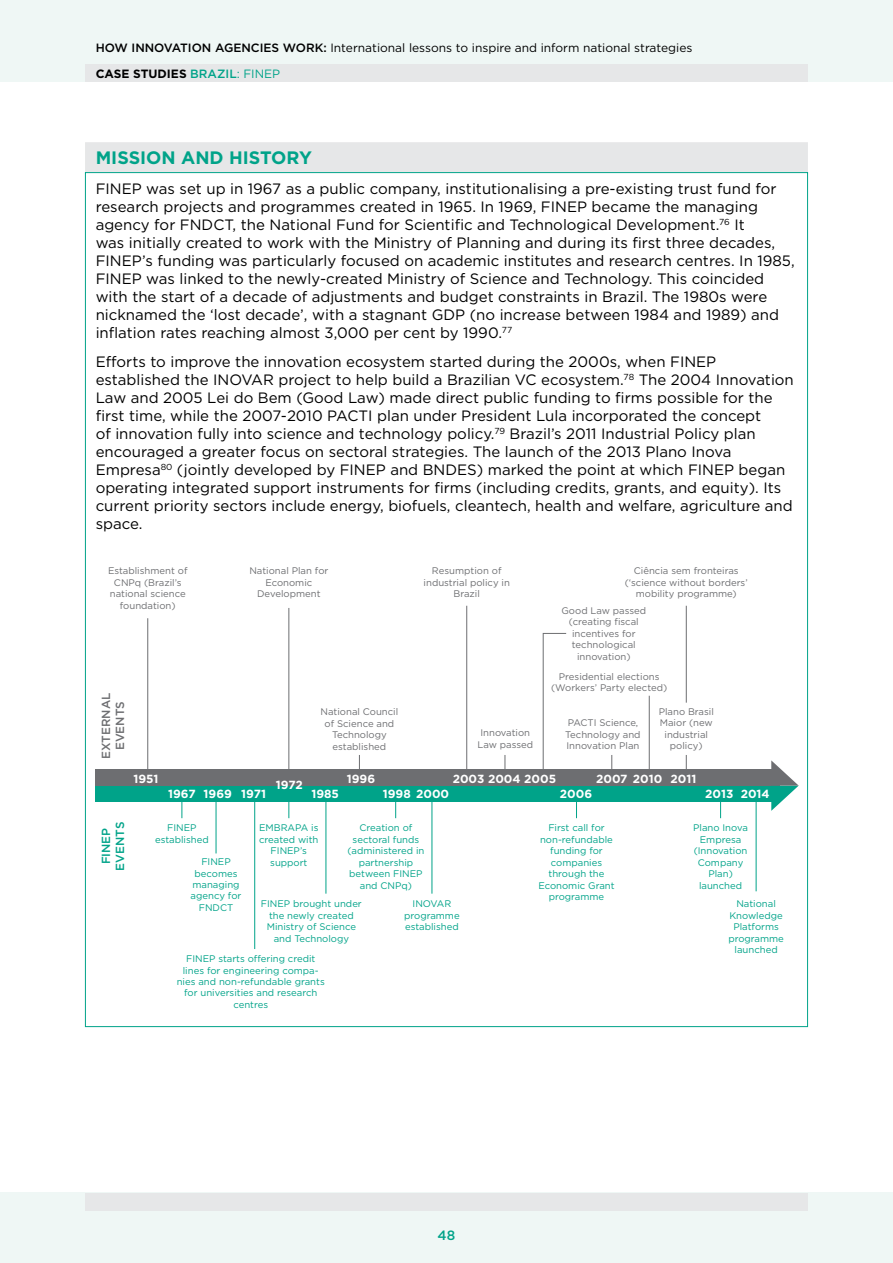
<style>
.page{position:relative;width:893px;height:1263px;background:#fff}
.page>*{position:absolute;margin:0;border:0;box-sizing:border-box;transform-origin:0 0}
.t1{font:700 18px "Gotham HTF";color:#00a389}
.t2{font:15px/18px "Gotham HTF";color:#000}
.t3{font:500 13.5px "Gotham HTF";color:#00a389}
.t4{font:12px/25px "Gotham HTF";color:#000}
.t5{font:700 11.7px "Gotham HTF";color:#fff}
.t6{font:500 11.7px/14.1px "Gotham HTF";color:#6d6e71;text-align:center}
.t7{font:500 11.7px/14.1px "Gotham HTF";color:#00a389;text-align:center}
.t8{font:9.6px/11.4px "Gotham HTF";color:#00a389;text-align:center}
.t9{font:9.6px/11.4px "Gotham HTF";color:#6d6e71;text-align:center}
.s1{font-weight:500}
.s2{font-weight:700}
.s3{font-weight:500;color:#00a389}
.s4{color:#00a389}
</style>
<div class="page">
<div style="left:0;top:0;width:893px;height:81px;background:#eff7f5"></div>
<div style="left:85px;top:64px;width:723px;height:17px;background:#e6e7e8"></div>
<div style="left:0;top:1193px;width:893px;height:70px;background:#eff7f5"></div>
<div style="left:85px;top:1193px;width:723px;height:17px;background:#e6e7e8"></div>
<div style="left:85px;top:142px;width:723px;height:30px;background:#e6e7e8"></div>
<hr style="left:181px;top:783px;width:1px;height:35px;background:#00a389">
<hr style="left:288px;top:783px;width:1px;height:35px;background:#00a389">
<hr style="left:395px;top:783px;width:1px;height:35px;background:#00a389">
<hr style="left:576px;top:783px;width:1px;height:35px;background:#00a389">
<hr style="left:720px;top:783px;width:1px;height:35px;background:#00a389">
<hr style="left:756px;top:783px;width:1px;height:108px;background:#00a389">
<hr style="left:254px;top:791px;width:1px;height:158px;background:#00a389">
<hr style="left:216px;top:797px;width:1px;height:56px;background:#00a389">
<hr style="left:325px;top:799px;width:1px;height:95px;background:#00a389">
<hr style="left:431px;top:799px;width:1px;height:95px;background:#00a389">
<svg style="left:686px;top:755px;width:1px;height:14px"></svg>
<hr style="left:686px;top:606px;width:1px;height:97px;background:#6d6e71">
<svg style="left:542px;top:633px;width:25px;height:136px"></svg>
<hr style="left:147px;top:618px;width:1px;height:165px;background:#6d6e71">
<hr style="left:288px;top:608px;width:1px;height:175px;background:#6d6e71">
<hr style="left:466px;top:606px;width:1px;height:175px;background:#6d6e71">
<hr style="left:649px;top:696px;width:1px;height:87px;background:#6d6e71">
<svg style="left:359px;top:755px;width:1px;height:14px"></svg>
<svg style="left:504px;top:755px;width:1px;height:14px"></svg>
<svg style="left:611px;top:755px;width:1px;height:14px"></svg>
<div style="left:96px;top:769px;width:684px;height:33px;background:#00a389"></div>
<div style="left:96px;top:769px;width:684px;height:17px;background:#6d6e71"></div>
<svg style="left:771px;top:760px;width:28px;height:51px"></svg>
<p class="t4" style="left:96px;top:36px;width:598px"><span class="s1">HOW INNOVATION AGENCIES WORK:</span> International lessons to inspire and inform national strategies<br><span class="s2">CASE STUDIES</span> <span class="s3">BRAZIL</span><span class="s4">: FINEP</span></p>
<p class="t1" style="left:96px;top:147px;width:218px">MISSION AND HISTORY</p>
<p class="t2" style="left:96px;top:180px;width:701px">FINEP was set up in 1967 as a public company, institutionalising a pre-existing trust fund for research projects and programmes created in 1965. In 1969, FINEP became the managing agency for FNDCT, the National Fund for Scientific and Technological Development.<sup>76</sup> It<br>was initially created to work with the Ministry of Planning and during its first three decades, FINEP’s funding was particularly focused on academic institutes and research centres. In 1985, FINEP was linked to the newly-created Ministry of Science and Technology. This coincided with the start of a decade of adjustments and budget constraints in Brazil. The 1980s were nicknamed the ‘lost decade’, with a stagnant GDP (no increase between 1984 and 1989) and inflation rates reaching almost 3,000 per cent by 1990.<sup>77</sup></p>
<p class="t2" style="left:96px;top:353px;width:700px">Efforts to improve the innovation ecosystem started during the 2000s, when FINEP established the INOVAR project to help build a Brazilian VC ecosystem.<sup>78</sup> The 2004 Innovation Law and 2005 Lei do Bem (Good Law) made direct public funding to firms possible for the first time, while the 2007-2010 PACTI plan under President Lula incorporated the concept<br>of innovation fully into science and technology policy.<sup>79</sup> Brazil’s 2011 Industrial Policy plan encouraged a greater focus on sectoral strategies. The launch of the 2013 Plano Inova Empresa<sup>80</sup> (jointly developed by FINEP and BNDES) marked the point at which FINEP began operating integrated support instruments for firms (including credits, grants, and equity). Its current priority sectors include energy, biofuels, cleantech, health and welfare, agriculture and space.</p>
<p class="t9" style="left:108px;top:565px;width:81px">Establishment of<br>CNPq (Brazil’s national science foundation)</p>
<p class="t9" style="left:249px;top:565px;width:81px">National Plan for<br>Economic<br>Development</p>
<p class="t9" style="left:424px;top:565px;width:88px">Resumption of industrial policy in<br>Brazil</p>
<p class="t9" style="left:625px;top:565px;width:124px">Ciência sem fronteiras (‘science without borders’ mobility programme)</p>
<p class="t9" style="left:561px;top:604px;width:86px">Good Law passed (creating fiscal incentives for technological innovation)</p>
<p class="t6" style="left:99px;top:759px;width:68px;rotate:-90deg">EXTERNAL<br>EVENTS</p>
<p class="t9" style="left:551px;top:670px;width:118px">Presidential elections (Workers’ Party elected)</p>
<p class="t9" style="left:321px;top:706px;width:79px">National Council of Science and<br>Technology established</p>
<p class="t9" style="left:565px;top:717px;width:77px;text-align:left">PACTI Science,<br>Technology and<br>Innovation Plan</p>
<p class="t9" style="left:659px;top:705px;width:57px">Plano Brasil<br>Maior (new industrial policy)</p>
<p class="t9" style="left:477px;top:727px;width:57px">Innovation<br>Law passed</p>
<p class="t5" style="left:133px;top:772px;width:27px">1951</p>
<p class="t5" style="left:347px;top:772px;width:30px">1996</p>
<p class="t5" style="left:453px;top:772px;width:105px">2003 2004 2005</p>
<p class="t5" style="left:596px;top:772px;width:102px">2007 2010 2011</p>
<p class="t5" style="left:276px;top:778px;width:29px">1972</p>
<p class="t5" style="left:168px;top:787px;width:99px">1967 1969 1971</p>
<p class="t5" style="left:311px;top:787px;width:29px">1985</p>
<p class="t5" style="left:383px;top:787px;width:68px">1998 2000</p>
<p class="t5" style="left:560px;top:787px;width:34px">2006</p>
<p class="t5" style="left:705px;top:787px;width:66px">2013 2014</p>
<p class="t7" style="left:99px;top:870px;width:50px;rotate:-90deg">FINEP<br>EVENTS</p>
<p class="t8" style="left:155px;top:822px;width:55px">FINEP established</p>
<p class="t8" style="left:259px;top:822px;width:61px">EMBRAPA is created with<br>FINEP’s support</p>
<p class="t8" style="left:538px;top:822px;width:78px">First call for non-refundable funding for companies through the<br>Economic Grant programme</p>
<p class="t8" style="left:693px;top:822px;width:56px">Plano Inova<br>Empresa (Innovation<br>Company<br>Plan) launched</p>
<p class="t8" style="left:728px;top:898px;width:57px">National<br>Knowledge<br>Platforms programme launched</p>
<p class="t8" style="left:347px;top:822px;width:78px">Creation of sectoral funds (administered in partnership between FINEP and CNPq)</p>
<p class="t8" style="left:261px;top:898px;width:102px">FINEP brought under the newly created<br>Ministry of Science and Technology</p>
<p class="t8" style="left:404px;top:898px;width:57px">INOVAR programme established</p>
<p class="t8" style="left:177px;top:953px;width:150px">FINEP starts offering credit lines for engineering compa&shy;nies and non-refundable grants for universities and research centres</p>
<p class="t8" style="left:191px;top:856px;width:52px">FINEP becomes managing agency for<br>FNDCT</p>
<p class="t3" style="left:438px;top:1228px;width:19px">48</p>
</div>
